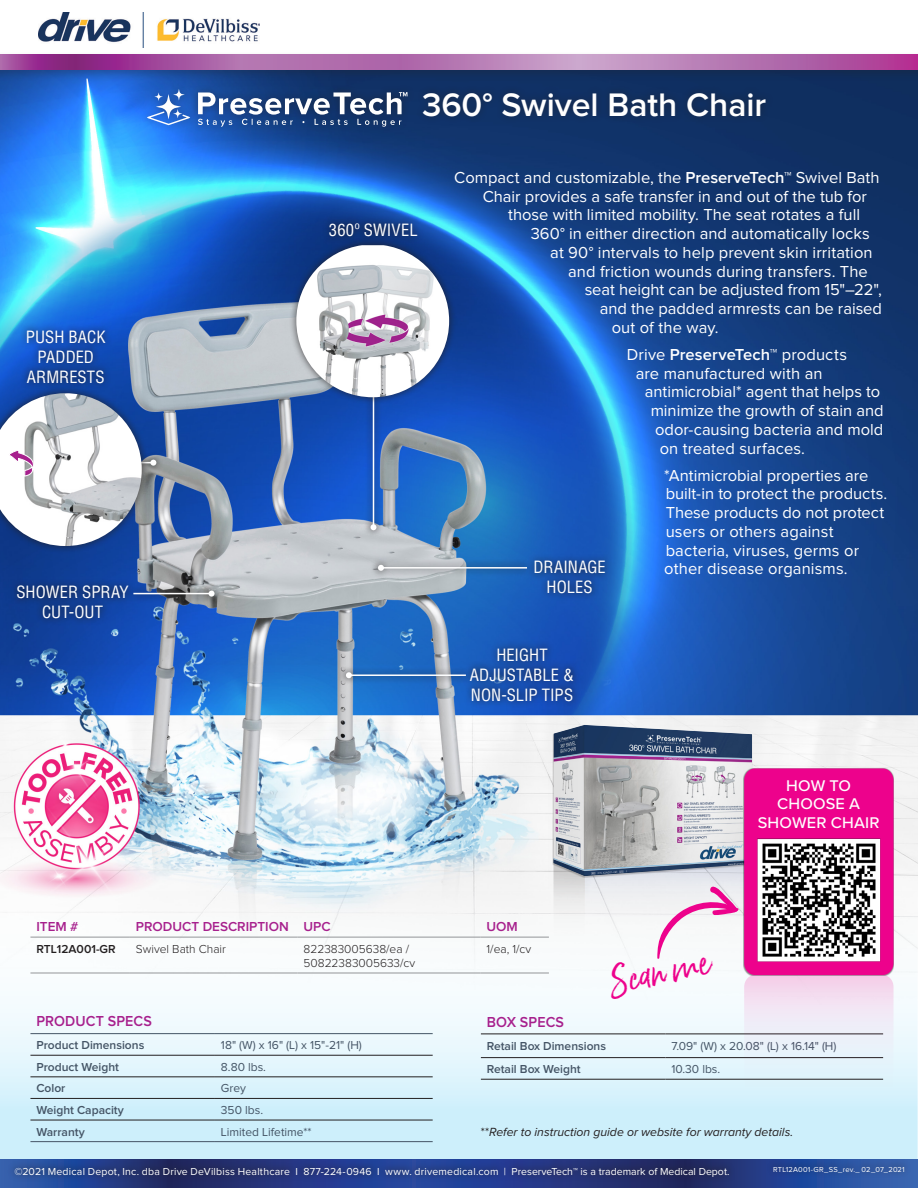
<style>
.page{position:relative;width:918px;height:1188px;background:#fff}
.page>*{position:absolute;margin:0;border:0;box-sizing:border-box;transform-origin:0 0}
.t1{font:36px "Born Ready";color:#ed028c}
.t2{font:600 33.75px "Proxima Nova";color:#fff}
.t3{font:16.5px/18.8px "Proxima Nova";color:#fff}
.t4{font:condensed 16.5px/19.8px "Helvetica LT Std";color:#fff;text-align:center}
.t5{font:500 16.05px/18.3px "Proxima Nova";letter-spacing:.01em;color:#fff;text-align:center}
.t6{font:600 15px "Proxima Nova";letter-spacing:.005em;color:#a7208d;scale:.95 1}
.t7{font:600 13.5px "Proxima Nova";color:#a7208d}
.t8{font:italic 12.3px "Proxima Nova";color:#231f20}
.t9{font:12px "Proxima Nova";color:#445465}
.t10{font:600 12px "Proxima Nova";color:#445465}
.t11{font:300 12px "Proxima Nova";color:#231f20}
.t12{font:600 12px "Proxima Nova";color:#231f20}
.t13{font:10.5px "Proxima Nova";letter-spacing:.02em;color:#fff}
.t14{font:7.5px "Proxima Nova";letter-spacing:.015em;color:#fff}
.s1{font-weight:600}
.s2{font-style:normal}
</style>
<div class="page">
<img style="left:0;top:81px;width:918px;height:760px">
<svg style="left:0;top:841px;width:918px;height:318px"></svg>
<svg style="left:0;top:1159px;width:918px;height:29px;background:#263f8a"></svg>
<img style="left:38px;top:12px;width:222px;height:36px">
<hr style="left:30px;top:973px;width:100px;height:1px;background:#939598">
<hr style="left:130px;top:973px;width:168px;height:1px;background:#939598">
<hr style="left:298px;top:973px;width:183px;height:1px;background:#939598">
<hr style="left:481px;top:973px;width:68px;height:1px;background:#939598">
<hr style="left:30px;top:937px;width:100px;height:1px;background:#939598">
<hr style="left:130px;top:937px;width:168px;height:1px;background:#939598">
<hr style="left:298px;top:937px;width:183px;height:1px;background:#939598">
<hr style="left:481px;top:937px;width:68px;height:1px;background:#939598">
<div style="left:140px;top:82px;width:634px;height:52px;background:#231f20;opacity:.5"></div>
<svg style="left:146px;top:89px;width:45px;height:37px;background:#467dd4"></svg>
<svg style="left:198px;top:92px;width:209px;height:35px"></svg>
<svg style="left:463px;top:641px;width:117px;height:67px;background:#184da7"></svg>
<svg style="left:150px;top:452px;width:14px;height:21px"></svg>
<svg style="left:150px;top:460px;width:6px;height:6px"></svg>
<svg style="left:371px;top:558px;width:156px;height:20px;background:#7c9bbd"></svg>
<hr style="left:381px;top:567px;width:146px;height:2px;background:#fff">
<svg style="left:378px;top:565px;width:6px;height:6px"></svg>
<svg style="left:135px;top:583px;width:87px;height:21px;background:#697790"></svg>
<hr style="left:133px;top:593px;width:79px;height:1px;background:#fff">
<svg style="left:209px;top:591px;width:6px;height:6px"></svg>
<div style="left:766px;top:1158px;width:146px;height:22px;background:#231f20;opacity:.75"></div>
<svg style="left:7px;top:1160px;width:728px;height:23px;background:#23367a"></svg>
<svg style="left:20px;top:323px;width:92px;height:62px;background:#144aaa"></svg>
<svg style="left:10px;top:579px;width:125px;height:46px;background:#123c8e"></svg>
<div style="left:0;top:385px;width:150px;height:169px;background:#231f20;opacity:.75"></div>
<img style="left:0;top:393px;width:142px;height:153px">
<svg style="left:8px;top:450px;width:26px;height:26px"></svg>
<hr style="left:481px;top:1079px;width:184px;height:1px;background:#231f20">
<hr style="left:665px;top:1079px;width:218px;height:1px;background:#231f20">
<hr style="left:481px;top:1034px;width:184px;height:1px;background:#231f20">
<hr style="left:665px;top:1034px;width:218px;height:1px;background:#231f20">
<hr style="left:481px;top:1057px;width:184px;height:1px;background:#231f20">
<hr style="left:665px;top:1057px;width:218px;height:1px;background:#231f20">
<hr style="left:30px;top:1033px;width:185px;height:1px;background:#445465">
<hr style="left:215px;top:1033px;width:218px;height:1px;background:#445465">
<hr style="left:30px;top:1141px;width:185px;height:1px;background:#445465">
<hr style="left:215px;top:1141px;width:218px;height:1px;background:#445465">
<hr style="left:30px;top:1055px;width:185px;height:1px;background:#231f20">
<hr style="left:215px;top:1055px;width:218px;height:1px;background:#231f20">
<hr style="left:30px;top:1077px;width:185px;height:1px;background:#231f20">
<hr style="left:215px;top:1077px;width:218px;height:1px;background:#231f20">
<hr style="left:30px;top:1098px;width:185px;height:1px;background:#231f20">
<hr style="left:215px;top:1098px;width:218px;height:1px;background:#231f20">
<hr style="left:30px;top:1120px;width:185px;height:1px;background:#231f20">
<hr style="left:215px;top:1120px;width:218px;height:1px;background:#231f20">
<svg style="left:527px;top:554px;width:85px;height:47px;background:#1950a5"></svg>
<svg style="left:339px;top:665px;width:134px;height:20px;background:#3c75b9"></svg>
<hr style="left:349px;top:674px;width:117px;height:2px;background:#fff">
<svg style="left:346px;top:672px;width:6px;height:6px"></svg>
<div style="left:605px;top:950px;width:115px;height:56px;background:#f7fbfd"></div>
<svg style="left:548px;top:760px;width:207px;height:199px"></svg>
<img style="left:553px;top:725px;width:199px;height:151px">
<div style="left:744px;top:768px;width:150px;height:207px;background:#ed028c;border-radius:11px"></div>
<div style="left:757px;top:838px;width:124px;height:124px;background:#231f20;opacity:.5"></div>
<img style="left:758px;top:839px;width:122px;height:122px">
<svg style="left:322px;top:216px;width:102px;height:22px;background:#123a80"></svg>
<svg style="left:363px;top:405px;width:21px;height:133px;background:#3668be"></svg>
<hr style="left:373px;top:310px;width:1px;height:217px;background:#fff">
<svg style="left:370px;top:524px;width:6px;height:6px"></svg>
<div style="left:289px;top:238px;width:168px;height:167px;background:#231f20;opacity:.75"></div>
<img style="left:296px;top:245px;width:153px;height:152px">
<svg style="left:744px;top:975px;width:150px;height:207px;background:#c9d7ea"></svg>
<div style="left:0;top:52px;width:918px;height:29px;background:#231f20;opacity:.25"></div>
<svg style="left:0;top:55px;width:918px;height:14px;background:#af67aa"></svg>
<p class="t4" style="left:26px;top:327px;width:81px">PUSH BACK<br>PADDED</p>
<p class="t4" style="left:27px;top:367px;width:79px">ARMRESTS</p>
<p class="t4" style="left:16px;top:582px;width:114px">SHOWER SPRAY<br>CUT-OUT</p>
<p class="t2" style="left:422px;top:89px;width:346px">360° Swivel Bath Chair</p>
<p class="t4" style="left:329px;top:220px;width:90px">360º SWIVEL</p>
<p class="t3" style="left:454px;top:169px;width:427px">Compact and customizable, the <span class="s1">PreserveTech™</span> Swivel Bath</p>
<p class="t3" style="left:483px;top:187px;width:386px">Chair provides a safe transfer in and out of the tub for</p>
<p class="t3" style="left:508px;top:206px;width:354px">those with limited mobility. The seat rotates a full</p>
<p class="t3" style="left:531px;top:225px;width:341px">360° in either direction and automatically locks</p>
<p class="t3" style="left:550px;top:244px;width:324px">at 90° intervals to help prevent skin irritation</p>
<p class="t3" style="left:568px;top:262px;width:301px">and friction wounds during transfers. The</p>
<p class="t3" style="left:585px;top:281px;width:299px">seat height can be adjusted from 15"–22",</p>
<p class="t3" style="left:600px;top:300px;width:284px">and the padded armrests can be raised</p>
<p class="t3" style="left:612px;top:319px;width:108px">out of the way.</p>
<p class="t3" style="left:627px;top:346px;width:222px">Drive <span class="s1">PreserveTech™</span> products</p>
<p class="t3" style="left:636px;top:364px;width:188px">are manufactured with an</p>
<p class="t3" style="left:645px;top:383px;width:237px">antimicrobial* agent that helps to</p>
<p class="t3" style="left:651px;top:402px;width:234px">minimize the growth of stain and</p>
<p class="t3" style="left:655px;top:421px;width:230px">odor-causing bacteria and mold</p>
<p class="t3" style="left:660px;top:439px;width:147px">on treated surfaces.</p>
<p class="t3" style="left:664px;top:466px;width:225px">*Antimicrobial properties are built-in to protect the products.<br>These products do not protect users or others against bacteria, viruses, germs or other disease organisms.</p>
<p class="t4" style="left:534px;top:557px;width:74px">DRAINAGE</p>
<p class="t4" style="left:547px;top:577px;width:48px">HOLES</p>
<p class="t4" style="left:496px;top:645px;width:53px">HEIGHT</p>
<p class="t4" style="left:470px;top:665px;width:106px">ADJUSTABLE &amp;</p>
<p class="t4" style="left:471px;top:685px;width:104px">NON-SLIP TIPS</p>
<p class="t5" style="left:758px;top:776px;width:123px">HOW TO<br>CHOOSE A<br>SHOWER CHAIR</p>
<p class="t7" style="left:36px;top:920px;width:44px">ITEM #</p>
<p class="t7" style="left:136px;top:920px;width:154px">PRODUCT DESCRIPTION</p>
<p class="t7" style="left:304px;top:920px;width:29px">UPC</p>
<p class="t7" style="left:487px;top:920px;width:33px">UOM</p>
<p class="t12" style="left:36px;top:943px;width:81px">RTL12A001-GR</p>
<p class="t11" style="left:136px;top:943px;width:92px">Swivel Bath Chair</p>
<p class="t11" style="left:304px;top:943px;width:107px">822383005638/ea /</p>
<p class="t11" style="left:304px;top:958px;width:113px">50822383005633/cv</p>
<p class="t11" style="left:487px;top:943px;width:46px">1/ea, 1/cv</p>
<p class="t1" style="left:603px;top:962px;width:106px;rotate:-13deg">Scan me</p>
<p class="t6" style="left:36px;top:1015px;width:123px">PRODUCT SPECS</p>
<p class="t10" style="left:36px;top:1040px;width:109px">Product Dimensions</p>
<p class="t9" style="left:221px;top:1040px;width:142px">18" (W) x 16" (L) x 15"-21" (H)</p>
<p class="t10" style="left:36px;top:1061px;width:84px">Product Weight</p>
<p class="t9" style="left:221px;top:1061px;width:47px">8.80 lbs.</p>
<p class="t10" style="left:36px;top:1083px;width:31px">Color</p>
<p class="t9" style="left:221px;top:1083px;width:27px">Grey</p>
<p class="t10" style="left:36px;top:1104px;width:89px">Weight Capacity</p>
<p class="t9" style="left:221px;top:1104px;width:44px">350 lbs.</p>
<p class="t10" style="left:36px;top:1126px;width:50px">Warranty</p>
<p class="t9" style="left:221px;top:1126px;width:92px">Limited Lifetime**</p>
<p class="t6" style="left:487px;top:1015px;width:83px">BOX SPECS</p>
<p class="t10" style="left:487px;top:1041px;width:121px">Retail Box Dimensions</p>
<p class="t9" style="left:671px;top:1041px;width:167px">7.09" (W) x 20.08" (L) x 16.14" (H)</p>
<p class="t10" style="left:487px;top:1064px;width:95px">Retail Box Weight</p>
<p class="t9" style="left:671px;top:1064px;width:50px">10.30 lbs.</p>
<p class="t8" style="left:481px;top:1122px;width:314px"><span class="s2">**</span>Refer to instruction guide or website for warranty details.</p>
<p class="t13" style="left:14px;top:1166px;width:717px">©2021 Medical Depot, Inc. dba Drive DeVilbiss Healthcare I 877-224-0946 I www. drivemedical.com | PreserveTech™ is a trademark of Medical Depot.</p>
<p class="t14" style="left:773px;top:1166px;width:133px">RTL12A001-GR_SS_rev._ 02_07_2021</p>
</div>
